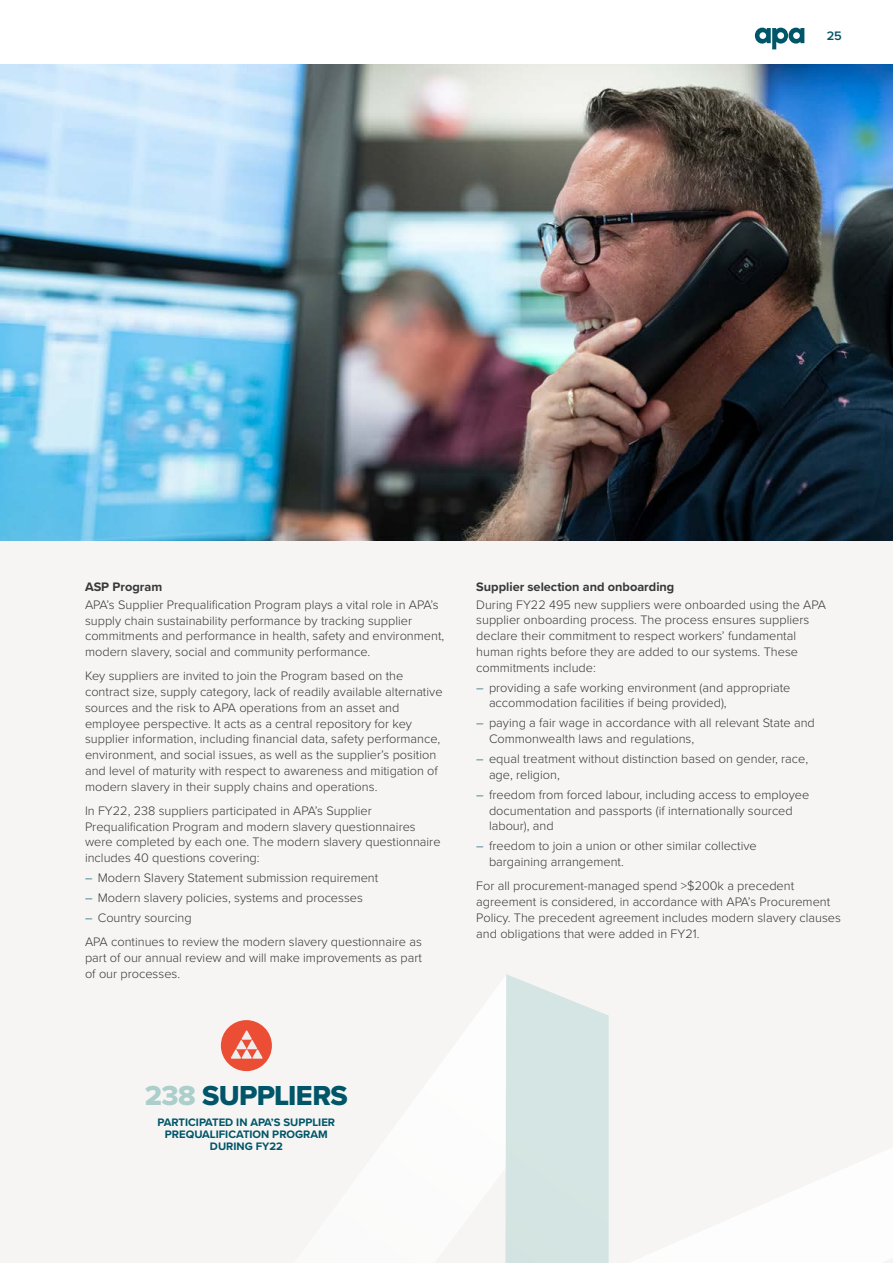
<style>
.page{position:relative;width:893px;height:1263px;background:#fff}
.page>*{position:absolute;margin:0;border:0;box-sizing:border-box;transform-origin:0 0}
.t1{font:28.5px "Proxima Nova Extrabld";letter-spacing:-.025em;color:#005668}
.t2{font:300 12.75px/15.8px "Proxima Nova";color:#383839}
.t3{font:700 12.75px "Proxima Nova";color:#383839}
.t4{font:600 12.75px "Proxima Nova";color:#005668}
.t5{font:700 11.25px/12px "Proxima Nova";color:#005668;text-align:center}
.s1{color:#005668}
.s2{color:#adcfcb}
</style>
<div class="page">
<div style="left:0;top:64px;width:893px;height:1199px;background:#f6f5f4"></div>
<img style="left:0;top:64px;width:893px;height:476px">
<svg style="left:505px;top:974px;width:104px;height:289px;background:#d7e6e4"></svg>
<div style="left:221px;top:1020px;width:51px;height:51px;background:#eb4e34;border-radius:50%"></div>
<svg style="left:231px;top:1030px;width:32px;height:29px"></svg>
<svg style="left:755px;top:28px;width:49px;height:21px"></svg>
<p class="t4" style="left:827px;top:26px;width:17px">25</p>
<p class="t3" style="left:85px;top:577px;width:79px">ASP Program</p>
<p class="t2" style="left:85px;top:596px;width:361px">APA’s Supplier Prequalification Program plays a vital role in APA’s supply chain sustainability performance by tracking supplier commitments and performance in health, safety and environment, modern slavery, social and community performance.</p>
<p class="t2" style="left:85px;top:667px;width:359px">Key suppliers are invited to join the Program based on the contract size, supply category, lack of readily available alternative sources and the risk to APA operations from an asset and employee perspective. It acts as a central repository for key supplier information, including financial data, safety performance, environment, and social issues, as well as the supplier’s position and level of maturity with respect to awareness and mitigation of modern slavery in their supply chains and operations.</p>
<p class="t2" style="left:85px;top:802px;width:357px">In FY22, 238 suppliers participated in APA’s Supplier Prequalification Program and modern slavery questionnaires were completed by each one. The modern slavery questionnaire includes 40 questions covering:</p>
<p class="t2" style="left:85px;top:869px;width:295px"><span class="s1">–</span> Modern Slavery Statement submission requirement</p>
<p class="t2" style="left:85px;top:889px;width:279px"><span class="s1">–</span> Modern slavery policies, systems and processes</p>
<p class="t2" style="left:85px;top:905px;width:338px;line-height:24.3px"><span class="s1">–</span> Country sourcing<br>APA continues to review the modern slavery questionnaire as</p>
<p class="t2" style="left:85px;top:949px;width:339px">part of our annual review and will make improvements as part of our processes.</p>
<p class="t3" style="left:476px;top:577px;width:200px">Supplier selection and onboarding</p>
<p class="t2" style="left:476px;top:596px;width:351px">During FY22 495 new suppliers were onboarded using the APA supplier onboarding process. The process ensures suppliers declare their commitment to respect workers’ fundamental human rights before they are added to our systems. These commitments include:</p>
<p class="t2" style="left:489px;top:679px;width:303px;text-indent:-13px"><span class="s1">–</span> providing a safe working environment (and appropriate accommodation facilities if being provided),</p>
<p class="t2" style="left:489px;top:715px;width:327px;text-indent:-13px"><span class="s1">–</span> paying a fair wage in accordance with all relevant State and<br>Commonwealth laws and regulations,</p>
<p class="t2" style="left:489px;top:750px;width:321px;text-indent:-13px"><span class="s1">–</span> equal treatment without distinction based on gender, race, age, religion,</p>
<p class="t2" style="left:489px;top:786px;width:322px;text-indent:-13px"><span class="s1">–</span> freedom from forced labour, including access to employee documentation and passports (if internationally sourced labour), and</p>
<p class="t2" style="left:489px;top:838px;width:269px;text-indent:-13px"><span class="s1">–</span> freedom to join a union or other similar collective bargaining arrangement.</p>
<p class="t2" style="left:476px;top:878px;width:366px">For all procurement-managed spend &gt;$200k a precedent agreement is considered, in accordance with APA’s Procurement Policy. The precedent agreement includes modern slavery clauses and obligations that were added in FY21.</p>
<h1 class="t1" style="left:145px;top:1074px;width:204px"><span class="s2">238</span> SUPPLIERS</h1>
<p class="t5" style="left:158px;top:1116px;width:179px">PARTICIPATED IN APA’S SUPPLIER<br>PREQUALIFICATION PROGRAM<br>DURING FY22</p>
</div>
